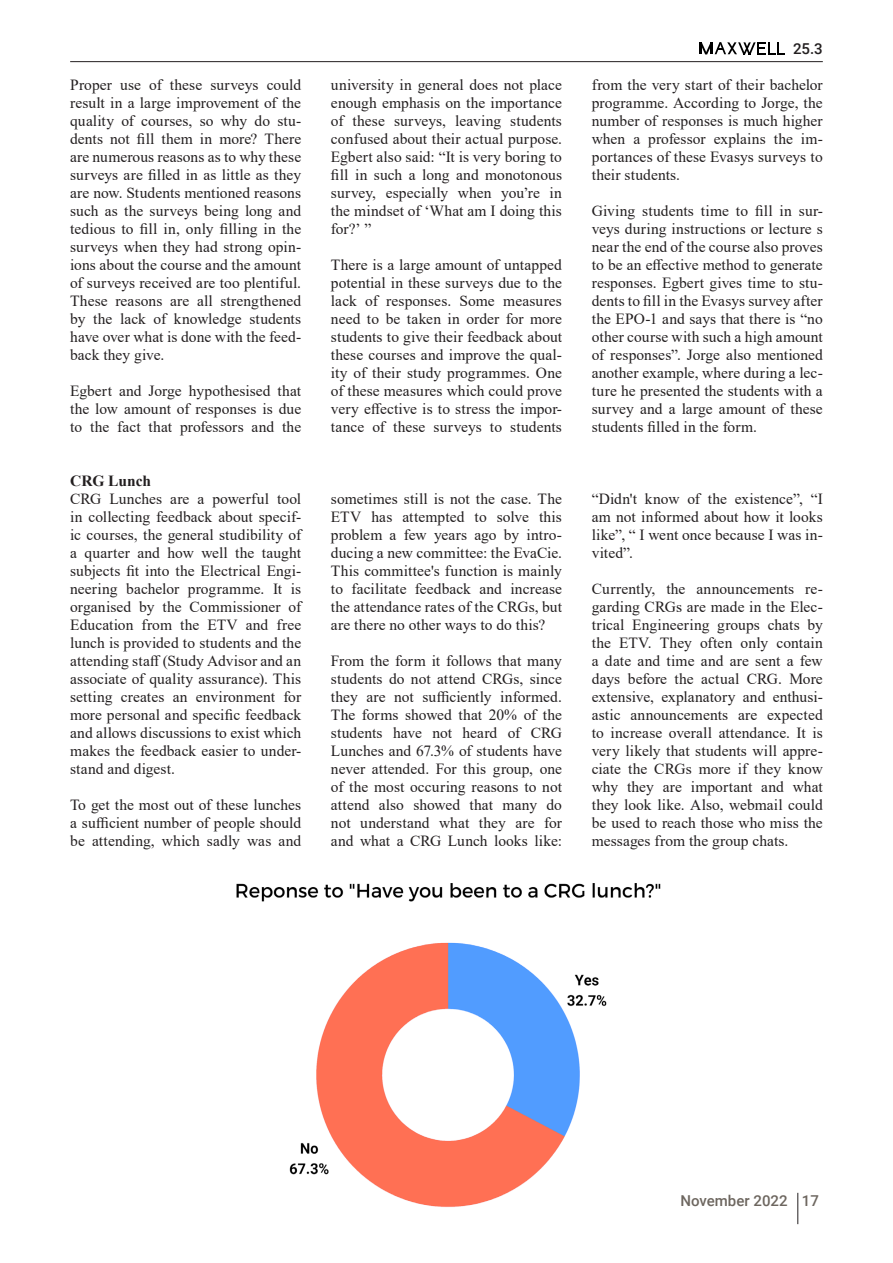
<style>
.page{position:relative;width:893px;height:1263px;background:#fff}
.page>*{position:absolute;margin:0;border:0;box-sizing:border-box;transform-origin:0 0}
.p-text-body{font:15.45px/18px "Times New Roman";letter-spacing:.005em;color:#231f20;text-align:justify}
.p-text-body-2{font:700 15.45px "Times New Roman";letter-spacing:-.005em;color:#231f20}
.t1{font:500 15px "Roboto";color:#6d665f}
.t2{font:500 15px "Roboto";color:#231f20}
</style>
<div class="page">
<hr style="left:70px;top:61px;width:753px;height:1px;background:#231f20">
<img style="left:236px;top:883px;width:425px;height:324px">
<hr style="left:797px;top:1193px;width:1px;height:31px;background:#231f20">
<svg style="left:700px;top:42px;width:84px;height:12px"></svg>
<p class="p-text-body" style="left:70px;top:75px;width:233px">Proper use of these surveys could result in a large improvement of the quality of courses, so why do stu&shy;dents not fill them in more? There are numerous reasons as to why these surveys are filled in as little as they are now. Students mentioned reasons such as the surveys being long and tedious to fill in, only filling in the surveys when they had strong opin&shy;ions about the course and the amount of surveys received are too plentiful.<br>These reasons are all strengthened by the lack of knowledge students have over what is done with the feed&shy;back they give.</p>
<p class="p-text-body" style="left:70px;top:381px;width:233px">Egbert and Jorge hypothesised that the low amount of responses is due to the fact that professors and the</p>
<p class="p-text-body-2" style="left:70px;top:470px;width:82px">CRG Lunch</p>
<p class="p-text-body" style="left:70px;top:489px;width:233px">CRG Lunches are a powerful tool in collecting feedback about specif&shy;ic courses, the general studibility of a quarter and how well the taught subjects fit into the Electrical Engi&shy;neering bachelor programme. It is organised by the Commissioner of Education from the ETV and free lunch is provided to students and the attending staff (Study Advisor and an associate of quality assurance). This setting creates an environment for more personal and specific feedback and allows discussions to exist which makes the feedback easier to under&shy;stand and digest.</p>
<p class="p-text-body" style="left:70px;top:795px;width:233px">To get the most out of these lunches a sufficient number of people should be attending, which sadly was and</p>
<p class="p-text-body" style="left:331px;top:75px;width:233px">university in general does not place enough emphasis on the importance of these surveys, leaving students confused about their actual purpose.<br>Egbert also said: “It is very boring to fill in such a long and monotonous survey, especially when you’re in the mindset of ‘What am I doing this for?’ ”</p>
<p class="p-text-body" style="left:331px;top:255px;width:233px">There is a large amount of untapped potential in these surveys due to the lack of responses. Some measures need to be taken in order for more students to give their feedback about these courses and improve the qual&shy;ity of their study programmes. One of these measures which could prove very effective is to stress the impor&shy;tance of these surveys to students</p>
<p class="p-text-body" style="left:331px;top:489px;width:233px">sometimes still is not the case. The ETV has attempted to solve this problem a few years ago by intro&shy;ducing a new committee: the EvaCie.<br>This committee's function is mainly to facilitate feedback and increase the attendance rates of the CRGs, but are there no other ways to do this?</p>
<p class="p-text-body" style="left:331px;top:651px;width:233px">From the form it follows that many students do not attend CRGs, since they are not sufficiently informed.<br>The forms showed that 20% of the students have not heard of CRG Lunches and 67.3% of students have never attended. For this group, one of the most occuring reasons to not attend also showed that many do not understand what they are for and what a CRG Lunch looks like:</p>
<p class="t2" style="left:793px;top:38px;width:31px">25.3</p>
<p class="p-text-body" style="left:592px;top:75px;width:233px">from the very start of their bachelor programme. According to Jorge, the number of responses is much higher when a professor explains the im&shy;portances of these Evasys surveys to their students.</p>
<p class="p-text-body" style="left:592px;top:201px;width:233px">Giving students time to fill in sur&shy;veys during instructions or lecture s near the end of the course also proves to be an effective method to generate responses. Egbert gives time to stu&shy;dents to fill in the Evasys survey after the EPO-1 and says that there is “no other course with such a high amount of responses”. Jorge also mentioned another example, where during a lec&shy;ture he presented the students with a survey and a large amount of these students filled in the form.</p>
<p class="p-text-body" style="left:592px;top:489px;width:233px">“Didn't know of the existence”, “I am not informed about how it looks like”, “ I went once because I was in&shy;vited”.</p>
<p class="p-text-body" style="left:592px;top:579px;width:233px">Currently, the announcements re&shy;garding CRGs are made in the Elec&shy;trical Engineering groups chats by the ETV. They often only contain a date and time and are sent a few days before the actual CRG. More extensive, explanatory and enthusi&shy;astic announcements are expected to increase overall attendance. It is very likely that students will appre&shy;ciate the CRGs more if they know why they are important and what they look like. Also, webmail could be used to reach those who miss the messages from the group chats.</p>
<p class="t1" style="left:680px;top:1190px;width:140px">November 2022 17</p>
</div>
